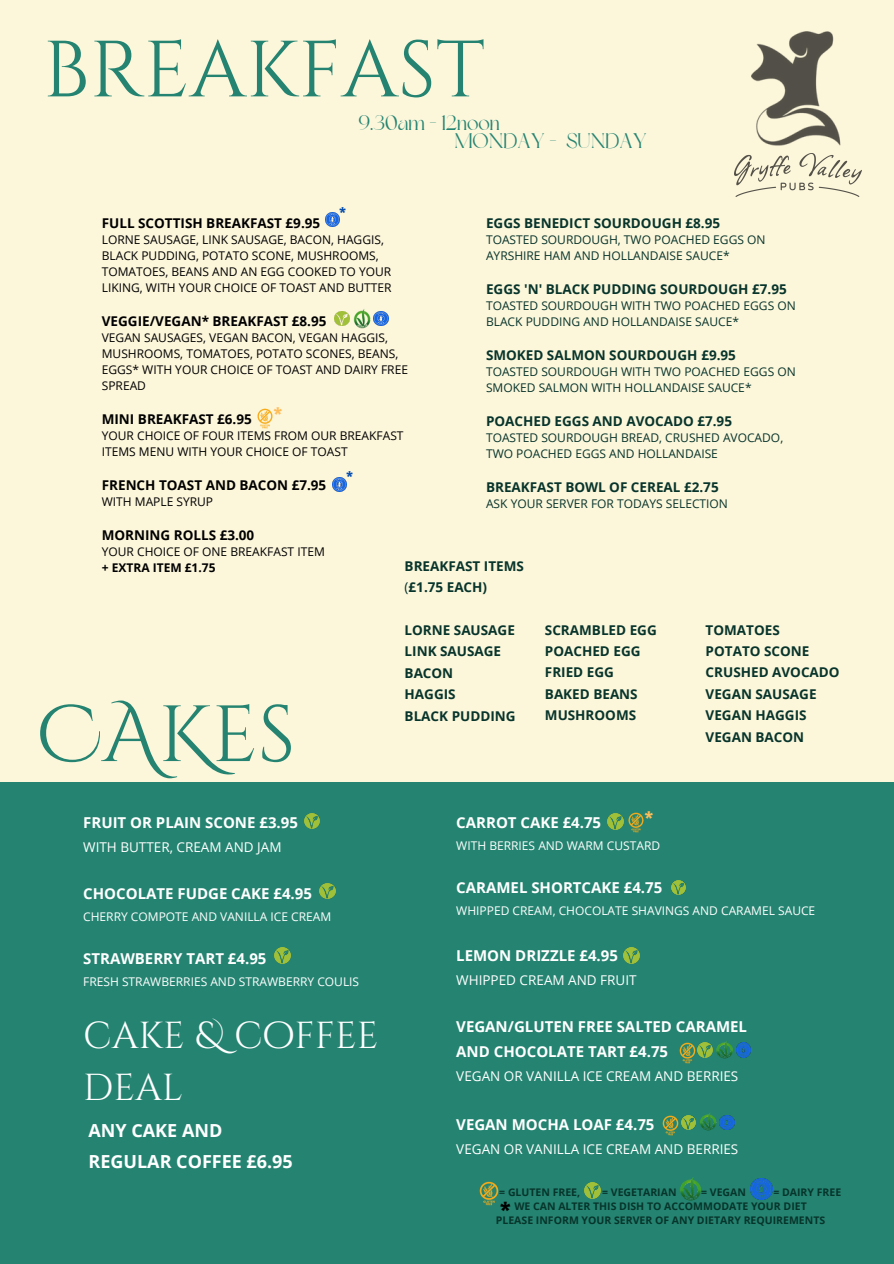
<style>
.page{position:relative;width:894px;height:1264px;background:#fff}
.page>*{position:absolute;margin:0;border:0;box-sizing:border-box;transform-origin:0 0}
.t1{font:79.5px "Cinzel Decorative";color:#248471}
.t2{font:37.5px/51.8px "Cinzel Decorative";color:#fff}
.t3{font:700 24px "Canva Sans";color:#000}
.t4{font:21px "Dream Avenue";color:#248471}
.t5{font:700 19.05px "Canva Sans";color:#ffbd59}
.t6{font:700 18px/30.3px "Open Sans";color:#fff}
.t7{font:700 15.15px "Canva Sans";color:#004aad}
.t8{font:700 15px "Open Sans";color:#fff}
.t9{font:700 13.5px "Open Sans";color:#07342b}
.t10{font:700 13.5px "Open Sans";color:#000}
.t11{font:13.5px "Open Sans";color:#fff}
.t12{font:12px/16px "Open Sans";color:#000}
.t13{font:12px/16px "Open Sans";color:#07342b}
.t14{font:12px "Open Sans";color:#fff}
.t15{font:700 12px "Open Sans";color:#000}
.t16{font:700 10.5px "Open Sans";color:#07342b}
.s1{font-weight:400}
</style>
<div class="page">
<div style="left:0;top:0;width:893px;height:1263px;background:#fcf6db"></div>
<div style="left:0;top:782px;width:892px;height:481px;background:#248471"></div>
<img style="left:680px;top:1177px;width:21px;height:24px">
<img style="left:479px;top:1181px;width:20px;height:24px">
<img style="left:584px;top:1182px;width:16px;height:15px">
<img style="left:750px;top:1178px;width:22px;height:21px">
<img style="left:705px;top:1041px;width:39px;height:18px">
<img style="left:700px;top:1042px;width:12px;height:15px">
<img style="left:679px;top:1042px;width:21px;height:21px">
<img style="left:735px;top:1042px;width:15px;height:15px">
<img style="left:304px;top:813px;width:16px;height:16px">
<img style="left:319px;top:883px;width:16px;height:16px">
<img style="left:275px;top:947px;width:15px;height:16px">
<img style="left:607px;top:813px;width:16px;height:16px">
<img style="left:671px;top:880px;width:14px;height:14px">
<img style="left:623px;top:947px;width:16px;height:16px">
<img style="left:349px;top:309px;width:22px;height:20px">
<img style="left:334px;top:311px;width:15px;height:15px">
<img style="left:373px;top:311px;width:15px;height:15px">
<img style="left:257px;top:408px;width:16px;height:21px">
<img style="left:623px;top:812px;width:21px;height:20px">
<img style="left:751px;top:31px;width:111px;height:142px">
<img style="left:734px;top:153px;width:127px;height:43px">
<img style="left:689px;top:1113px;width:38px;height:18px">
<img style="left:683px;top:1114px;width:12px;height:15px">
<img style="left:662px;top:1115px;width:21px;height:20px">
<img style="left:719px;top:1114px;width:14px;height:15px">
<img style="left:333px;top:477px;width:13px;height:14px">
<svg style="left:326px;top:213px;width:13px;height:13px"></svg>
<p class="t1" style="left:43px;top:19px;width:443px">breakfast</p>
<h6 class="t4" style="left:358px;top:114px;width:143px">9.30am - 12noon</h6>
<p class="t4" style="left:455px;top:133px;width:193px">MONDAY - SUNDAY</p>
<p class="t7" style="left:339px;top:201px;width:9px">*</p>
<p class="t10" style="left:102px;top:213px;width:220px">FULL SCOTTISH BREAKFAST £9.95</p>
<p class="t12" style="left:102px;top:231px;width:291px">LORNE SAUSAGE, LINK SAUSAGE, BACON, HAGGIS, BLACK PUDDING, POTATO SCONE, MUSHROOMS, TOMATOES, BEANS AND AN EGG COOKED TO YOUR LIKING, WITH YOUR CHOICE OF TOAST AND BUTTER</p>
<p class="t10" style="left:102px;top:311px;width:226px">VEGGIE/VEGAN* BREAKFAST £8.95</p>
<p class="t12" style="left:102px;top:329px;width:308px">VEGAN SAUSAGES, VEGAN BACON, VEGAN HAGGIS, MUSHROOMS, TOMATOES, POTATO SCONES, BEANS, EGGS* WITH YOUR CHOICE OF TOAST AND DAIRY FREE SPREAD</p>
<p class="t10" style="left:102px;top:409px;width:151px">MINI BREAKFAST £6.95</p>
<p class="t12" style="left:102px;top:427px;width:303px">YOUR CHOICE OF FOUR ITEMS FROM OUR BREAKFAST<br>ITEMS MENU WITH YOUR CHOICE OF TOAST</p>
<p class="t10" style="left:102px;top:475px;width:226px">FRENCH TOAST AND BACON £7.95</p>
<p class="t12" style="left:102px;top:493px;width:113px">WITH MAPLE SYRUP</p>
<p class="t10" style="left:102px;top:525px;width:154px">MORNING ROLLS £3.00</p>
<p class="t12" style="left:102px;top:543px;width:224px">YOUR CHOICE OF ONE BREAKFAST ITEM</p>
<p class="t15" style="left:102px;top:559px;width:115px">+ EXTRA ITEM £1.75</p>
<p class="t9" style="left:486px;top:213px;width:235px">EGGS BENEDICT SOURDOUGH £8.95</p>
<p class="t13" style="left:486px;top:231px;width:281px">TOASTED SOURDOUGH, TWO POACHED EGGS ON<br>AYRSHIRE HAM AND HOLLANDAISE SAUCE*</p>
<p class="t9" style="left:486px;top:279px;width:302px">EGGS 'N' BLACK PUDDING SOURDOUGH £7.95</p>
<p class="t13" style="left:486px;top:297px;width:311px">TOASTED SOURDOUGH WITH TWO POACHED EGGS ON<br>BLACK PUDDING AND HOLLANDAISE SAUCE*</p>
<h2 class="t9" style="left:486px;top:345px;width:251px">SMOKED SALMON SOURDOUGH £9.95</h2>
<p class="t13" style="left:486px;top:363px;width:311px">TOASTED SOURDOUGH WITH TWO POACHED EGGS ON<br>SMOKED SALMON WITH HOLLANDAISE SAUCE*</p>
<p class="t9" style="left:486px;top:411px;width:247px">POACHED EGGS AND AVOCADO £7.95</p>
<p class="t13" style="left:486px;top:429px;width:298px">TOASTED SOURDOUGH BREAD, CRUSHED AVOCADO,<br>TWO POACHED EGGS AND HOLLANDAISE</p>
<p class="t9" style="left:486px;top:477px;width:234px">BREAKFAST BOWL OF CEREAL £2.75</p>
<p class="t13" style="left:486px;top:495px;width:243px">ASK YOUR SERVER FOR TODAYS SELECTION</p>
<p class="t5" style="left:273px;top:400px;width:10px">*</p>
<h5 class="t7" style="left:346px;top:466px;width:9px">*</h5>
<p class="t9" style="left:404px;top:556px;width:121px">BREAKFAST ITEMS</p>
<p class="t9" style="left:404px;top:578px;width:84px"><span class="s1">(</span>£1.75 EACH)</p>
<p class="t9" style="left:404px;top:620px;width:112px">LORNE SAUSAGE</p>
<p class="t9" style="left:404px;top:642px;width:98px">LINK SAUSAGE</p>
<p class="t9" style="left:404px;top:663px;width:50px">BACON</p>
<p class="t9" style="left:404px;top:684px;width:53px">HAGGIS</p>
<p class="t9" style="left:404px;top:706px;width:112px">BLACK PUDDING</p>
<p class="t9" style="left:705px;top:620px;width:76px">TOMATOES</p>
<p class="t9" style="left:705px;top:641px;width:105px">POTATO SCONE</p>
<p class="t9" style="left:705px;top:663px;width:135px">CRUSHED AVOCADO</p>
<p class="t9" style="left:705px;top:684px;width:112px">VEGAN SAUSAGE</p>
<p class="t9" style="left:705px;top:705px;width:102px">VEGAN HAGGIS</p>
<p class="t9" style="left:705px;top:727px;width:100px">VEGAN BACON</p>
<p class="t9" style="left:545px;top:620px;width:113px">SCRAMBLED EGG</p>
<p class="t9" style="left:545px;top:641px;width:97px">POACHED EGG</p>
<p class="t9" style="left:545px;top:663px;width:70px">FRIED EGG</p>
<p class="t9" style="left:545px;top:684px;width:94px">BAKED BEANS</p>
<p class="t9" style="left:545px;top:705px;width:93px">MUSHROOMS</p>
<p class="t1" style="left:37px;top:683px;width:260px">CAKes</p>
<p class="t8" style="left:83px;top:811px;width:216px">FRUIT OR PLAIN SCONE £3.95</p>
<p class="t11" style="left:83px;top:837px;width:200px">WITH BUTTER, CREAM AND JAM</p>
<p class="t8" style="left:83px;top:882px;width:230px">CHOCOLATE FUDGE CAKE £4.95</p>
<p class="t14" style="left:83px;top:908px;width:249px">CHERRY COMPOTE AND VANILLA ICE CREAM</p>
<p class="t8" style="left:83px;top:947px;width:185px">STRAWBERRY TART £4.95</p>
<p class="t14" style="left:83px;top:973px;width:277px">FRESH STRAWBERRIES AND STRAWBERRY COULIS</p>
<p class="t2" style="left:83px;top:1010px;width:297px">cake &amp; coffee deal</p>
<p class="t6" style="left:88px;top:1115px;width:206px">ANY CAKE AND<br>REGULAR COFFEE £6.95</p>
<p class="t5" style="left:644px;top:804px;width:10px">*</p>
<p class="t8" style="left:456px;top:811px;width:146px">CARROT CAKE £4.75</p>
<h1 class="t14" style="left:456px;top:837px;width:205px">WITH BERRIES AND WARM CUSTARD</h1>
<h4 class="t8" style="left:456px;top:876px;width:207px">CARAMEL SHORTCAKE £4.75</h4>
<h3 class="t14" style="left:456px;top:902px;width:360px">WHIPPED CREAM, CHOCOLATE SHAVINGS AND CARAMEL SAUCE</h3>
<p class="t8" style="left:456px;top:944px;width:163px">LEMON DRIZZLE £4.95</p>
<p class="t11" style="left:456px;top:970px;width:182px">WHIPPED CREAM AND FRUIT</p>
<p class="t8" style="left:456px;top:1015px;width:292px">VEGAN/GLUTEN FREE SALTED CARAMEL</p>
<p class="t8" style="left:456px;top:1040px;width:213px">AND CHOCOLATE TART £4.75</p>
<p class="t11" style="left:456px;top:1066px;width:283px">VEGAN OR VANILLA ICE CREAM AND BERRIES</p>
<p class="t8" style="left:456px;top:1113px;width:200px">VEGAN MOCHA LOAF £4.75</p>
<p class="t11" style="left:456px;top:1139px;width:283px">VEGAN OR VANILLA ICE CREAM AND BERRIES</p>
<p class="t16" style="left:499px;top:1184px;width:82px">= GLUTEN FREE,</p>
<p class="t16" style="left:602px;top:1184px;width:76px">= VEGETARIAN</p>
<p class="t16" style="left:701px;top:1184px;width:46px">= VEGAN</p>
<p class="t16" style="left:773px;top:1184px;width:69px">= DAIRY FREE</p>
<p class="t16" style="left:514px;top:1198px;width:294px">WE CAN ALTER THIS DISH TO ACCOMMODATE YOUR DIET</p>
<p class="t16" style="left:496px;top:1212px;width:331px">PLEASE INFORM YOUR SERVER OF ANY DIETARY REQUIREMENTS</p>
<p class="t3" style="left:499px;top:1192px;width:13px">*</p>
</div>
